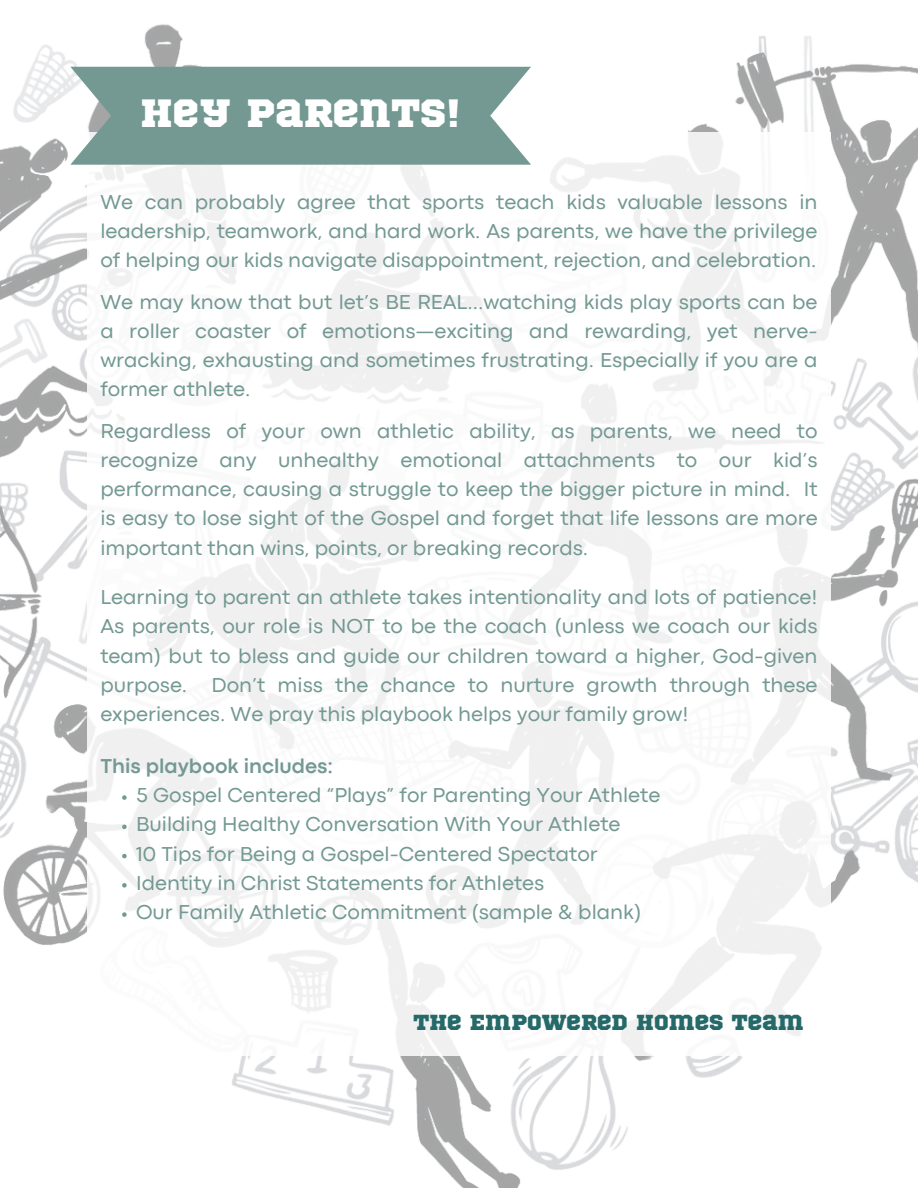
<style>
.page{position:relative;width:918px;height:1188px;background:#fff}
.page>*{position:absolute;margin:0;border:0;box-sizing:border-box;transform-origin:0 0}
.t1{font:39.3px "Sports World";color:#fff}
.t2{font:21.6px "Sports World";color:#256968}
.t3{font:21px/29.2px "Codec Pro";color:#739992;text-align:justify}
.t4{font:700 21px "Codec Pro";color:#739992}
</style>
<div class="page">
<img style="left:0;top:24px;width:918px;height:1164px">
<div style="left:87px;top:133px;width:744px;height:922px;background:linear-gradient(to right,#fbfbfb,#fbfbfb)"></div>
<svg style="left:70px;top:67px;width:461px;height:98px;background:#7ea19b"></svg>
<svg style="left:122px;top:795px;width:5px;height:5px"></svg>
<svg style="left:122px;top:825px;width:5px;height:4px"></svg>
<svg style="left:122px;top:854px;width:5px;height:4px"></svg>
<svg style="left:122px;top:883px;width:5px;height:5px"></svg>
<svg style="left:122px;top:912px;width:5px;height:5px"></svg>
<p class="t1" style="left:141px;top:96px;width:322px">HEY PARENTS!</p>
<p class="t3" style="left:100px;top:189px;width:719px">We can probably agree that sports teach kids valuable lessons in leadership, teamwork, and hard work. As parents, we have the privilege of helping our kids navigate disappointment, rejection, and celebration.</p>
<p class="t3" style="left:100px;top:289px;width:719px">We may know that but let’s BE REAL...watching kids play sports can be a roller coaster of emotions—exciting and rewarding, yet nerve&shy;wracking, exhausting and sometimes frustrating. Especially if you are a former athlete.</p>
<h1 class="t3" style="left:100px;top:418px;width:719px">Regardless of your own athletic ability, as parents, we need to recognize any unhealthy emotional attachments to our kid’s performance, causing a struggle to keep the bigger picture in mind. It is easy to lose sight of the Gospel and forget that life lessons are more important than wins, points, or breaking records.</h1>
<p class="t3" style="left:100px;top:584px;width:719px">Learning to parent an athlete takes intentionality and lots of patience!<br>As parents, our role is NOT to be the coach (unless we coach our kids team) but to bless and guide our children toward a higher, God-given purpose. Don’t miss the chance to nurture growth through these experiences. We pray this playbook helps your family grow!</p>
<p class="t4" style="left:100px;top:758px;width:234px">This playbook includes:</p>
<p class="t3" style="left:136px;top:782px;width:526px">5 Gospel Centered “Plays” for Parenting Your Athlete</p>
<p class="t3" style="left:136px;top:811px;width:486px">Building Healthy Conversation With Your Athlete</p>
<h2 class="t3" style="left:136px;top:841px;width:463px">10 Tips for Being a Gospel-Centered Spectator</h2>
<p class="t3" style="left:136px;top:870px;width:410px">Identity in Christ Statements for Athletes</p>
<p class="t3" style="left:136px;top:899px;width:507px">Our Family Athletic Commitment (sample &amp; blank)</p>
<p class="t2" style="left:414px;top:1012px;width:392px">THE EMPOWERED HOMES TEAM</p>
</div>
